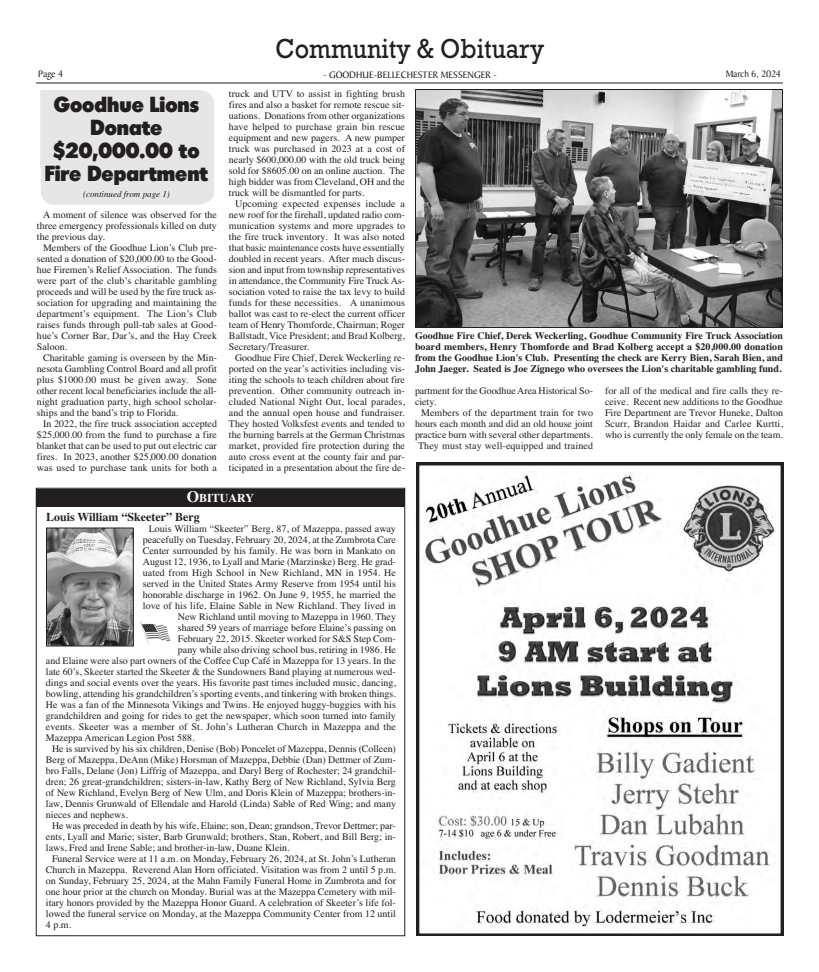
<style>
.page{position:relative;width:819px;height:972px;background:#fff}
.page>*{position:absolute;margin:0;border:0;box-sizing:border-box;transform-origin:0 0}
.t1{font:28px "Rockwell";color:#231f20;scale:.9 1}
.t2{font:21px/23px "Admisi Display S Si";color:#231f20;text-align:center}
.t3{font:700 12px "Times";color:#231f20}
.t4{font:700 12px "Times";color:#fff}
.t5{font:10px/11px "Times";color:#231f20;text-align:justify}
.t6{font:700 10px/11px "Times";color:#231f20;text-align:justify}
.t7{font:10px "Baker Signet";color:#231f20}
.t8{font:italic 9px "Times";color:#231f20}
.s1{font-size:16px}
</style>
<div class="page">
<hr style="left:36px;top:83px;width:747px;height:1px;background:#231f20">
<svg style="left:416px;top:462px;width:368px;height:474px"></svg>
<div style="left:41px;top:90px;width:173px;height:114px;background:#e6e6e6"></div>
<img style="left:48px;top:530px;width:84px;height:114px">
<div style="left:46px;top:528px;width:88px;height:118px;border:1px solid #231f20"></div>
<svg style="left:140px;top:622px;width:31px;height:23px"></svg>
<div style="left:36px;top:489px;width:369px;height:18px;background:#231f20"></div>
<img style="left:417px;top:91px;width:364px;height:235px">
<div style="left:415px;top:89px;width:368px;height:239px;border:1px solid #231f20"></div>
<h1 class="t1" style="left:276px;top:32px;width:300px">Community &amp; Obituary</h1>
<p class="t7" style="left:38px;top:70px;width:27px">Page 4</p>
<p class="t7" style="left:323px;top:71px;width:175px">- GOODHUE-BELLECHESTER MESSENGER -</p>
<p class="t7" style="left:726px;top:70px;width:57px">March 6, 2024</p>
<h2 class="t2" style="left:45px;top:94px;width:165px">Goodhue Lions<br>Donate $20,000.00 to<br>Fire Department</h2>
<p class="t8" style="left:83px;top:188px;width:88px">(continued from page 1)</p>
<p class="t5" style="left:37px;top:209px;width:181px;text-indent:6px">A moment of silence was observed for the three emergency professionals killed on duty the previous day.</p>
<p class="t5" style="left:37px;top:242px;width:182px;text-indent:6px">Members of the Goodhue Lion’s Club pre&shy;sented a donation of $20,000.00 to the Good&shy;hue Firemen’s Relief Association. The funds were part of the club’s charitable gambling proceeds and will be used by the fire truck as&shy;sociation for upgrading and maintaining the department’s equipment. The Lion’s Club raises funds through pull-tab sales at Good&shy;hue’s Corner Bar, Dar’s, and the Hay Creek Saloon.</p>
<p class="t5" style="left:37px;top:352px;width:182px;text-indent:6px">Charitable gaming is overseen by the Min&shy;nesota Gambling Control Board and all profit plus $1000.00 must be given away. Sone other recent local beneficiaries include the all&shy;night graduation party, high school scholar&shy;ships and the band’s trip to Florida.</p>
<p class="t5" style="left:37px;top:418px;width:182px;text-indent:6px">In 2022, the fire truck association accepted $25,000.00 from the fund to purchase a fire blanket that can be used to put out electric car fires. In 2023, another $25,000.00 donation was used to purchase tank units for both a</p>
<p class="t5" style="left:229px;top:88px;width:178px">truck and UTV to assist in fighting brush fires and also a basket for remote rescue sit&shy;uations. Donations from other organizations have helped to purchase grain bin rescue equipment and new pagers. A new pumper truck was purchased in 2023 at a cost of nearly $600,000.00 with the old truck being sold for $8605.00 on an online auction. The high bidder was from Cleveland, OH and the truck will be dismantled for parts.</p>
<p class="t5" style="left:229px;top:198px;width:178px;text-indent:6px">Upcoming expected expenses include a new roof for the firehall, updated radio com&shy;munication systems and more upgrades to the fire truck inventory. It was also noted that basic maintenance costs have essentially doubled in recent years. After much discus&shy;sion and input from township representatives in attendance, the Community Fire Truck As&shy;sociation voted to raise the tax levy to build funds for these necessities. A unanimous ballot was cast to re-elect the current officer team of Henry Thomforde, Chairman; Roger Ballstadt, Vice President; and Brad Kolberg, Secretary/Treasurer.</p>
<p class="t5" style="left:229px;top:352px;width:178px;text-indent:6px">Goodhue Fire Chief, Derek Weckerling re&shy;ported on the year’s activities including vis&shy;iting the schools to teach children about fire prevention. Other community outreach in&shy;cluded National Night Out, local parades, and the annual open house and fundraiser.<br>They hosted Volksfest events and tended to the burning barrels at the German Christmas market, provided fire protection during the auto cross event at the county fair and par&shy;ticipated in a presentation about the fire de-</p>
<p class="t4" style="left:187px;top:490px;width:69px"><span class="s1">O</span>BITUARY</p>
<p class="t3" style="left:46px;top:509px;width:155px">Louis William “Skeeter” Berg</p>
<p class="t5" style="left:149px;top:523px;width:249px">Louis William “Skeeter” Berg, 87, of Mazeppa, passed away</p>
<p class="t5" style="left:143px;top:534px;width:255px">peacefully on Tuesday, February 20, 2024, at the Zumbrota Care</p>
<p class="t5" style="left:143px;top:545px;width:254px">Center surrounded by his family. He was born in Mankato on</p>
<p class="t5" style="left:143px;top:556px;width:255px">August 12, 1936, to Lyall and Marie (Marzinske) Berg. He grad-</p>
<p class="t5" style="left:143px;top:567px;width:255px">uated from High School in New Richland, MN in 1954. He</p>
<p class="t5" style="left:143px;top:578px;width:255px">served in the United States Army Reserve from 1954 until his</p>
<p class="t5" style="left:143px;top:589px;width:255px">honorable discharge in 1962. On June 9, 1955, he married the</p>
<p class="t5" style="left:143px;top:600px;width:255px">love of his life, Elaine Sable in New Richland. They lived in</p>
<p class="t5" style="left:178px;top:611px;width:220px">New Richland until moving to Mazeppa in 1960. They</p>
<p class="t5" style="left:178px;top:622px;width:220px">shared 59 years of marriage before Elaine’s passing on</p>
<p class="t5" style="left:178px;top:633px;width:219px">February 22, 2015. Skeeter worked for S&amp;S Step Com-</p>
<p class="t5" style="left:178px;top:644px;width:220px">pany while also driving school bus, retiring in 1986. He</p>
<p class="t5" style="left:46px;top:655px;width:352px">and Elaine were also part owners of the Coffee Cup Café in Mazeppa for 13 years. In the</p>
<p class="t5" style="left:46px;top:666px;width:351px">late 60’s, Skeeter started the Skeeter &amp; the Sundowners Band playing at numerous wed-</p>
<p class="t5" style="left:46px;top:677px;width:352px">dings and social events over the years. His favorite past times included music, dancing,</p>
<p class="t5" style="left:46px;top:688px;width:351px">bowling, attending his grandchildren’s sporting events, and tinkering with broken things.</p>
<p class="t5" style="left:46px;top:699px;width:351px">He was a fan of the Minnesota Vikings and Twins. He enjoyed huggy-buggies with his</p>
<p class="t5" style="left:46px;top:710px;width:351px">grandchildren and going for rides to get the newspaper, which soon turned into family</p>
<p class="t5" style="left:46px;top:721px;width:351px">events. Skeeter was a member of St. John’s Lutheran Church in Mazeppa and the</p>
<p class="t5" style="left:46px;top:732px;width:150px">Mazeppa American Legion Post 588.</p>
<p class="t5" style="left:52px;top:743px;width:345px">He is survived by his six children, Denise (Bob) Poncelet of Mazeppa, Dennis (Colleen)</p>
<p class="t5" style="left:46px;top:754px;width:352px">Berg of Mazeppa, DeAnn (Mike) Horsman of Mazeppa, Debbie (Dan) Dettmer of Zum-</p>
<p class="t5" style="left:46px;top:765px;width:352px">bro Falls, Delane (Jon) Liffrig of Mazeppa, and Daryl Berg of Rochester; 24 grandchil-</p>
<p class="t5" style="left:46px;top:776px;width:352px">dren; 26 great-grandchildren; sisters-in-law, Kathy Berg of New Richland, Sylvia Berg</p>
<p class="t5" style="left:46px;top:787px;width:351px">of New Richland, Evelyn Berg of New Ulm, and Doris Klein of Mazeppa; brothers-in-</p>
<p class="t5" style="left:46px;top:798px;width:352px">law, Dennis Grunwald of Ellendale and Harold (Linda) Sable of Red Wing; and many</p>
<p class="t5" style="left:46px;top:809px;width:83px">nieces and nephews.</p>
<p class="t5" style="left:52px;top:820px;width:345px">He was preceded in death by his wife, Elaine; son, Dean; grandson, Trevor Dettmer; par-</p>
<p class="t5" style="left:46px;top:831px;width:351px">ents, Lyall and Marie; sister, Barb Grunwald; brothers, Stan, Robert, and Bill Berg; in-</p>
<p class="t5" style="left:46px;top:842px;width:245px">laws, Fred and Irene Sable; and brother-in-law, Duane Klein.</p>
<p class="t5" style="left:52px;top:853px;width:345px">Funeral Service were at 11 a.m. on Monday, February 26, 2024, at St. John’s Lutheran</p>
<p class="t5" style="left:46px;top:864px;width:351px">Church in Mazeppa. Reverend Alan Horn officiated. Visitation was from 2 until 5 p.m.</p>
<p class="t5" style="left:46px;top:875px;width:352px">on Sunday, February 25, 2024, at the Mahn Family Funeral Home in Zumbrota and for</p>
<p class="t5" style="left:46px;top:886px;width:351px">one hour prior at the church on Monday. Burial was at the Mazeppa Cemetery with mil-</p>
<p class="t5" style="left:46px;top:897px;width:352px">itary honors provided by the Mazeppa Honor Guard. A celebration of Skeeter’s life fol-</p>
<p class="t5" style="left:46px;top:908px;width:352px">lowed the funeral service on Monday, at the Mazeppa Community Center from 12 until</p>
<p class="t5" style="left:46px;top:919px;width:27px">4 p.m.</p>
<p class="t6" style="left:415px;top:330px;width:369px">Goodhue Fire Chief, Derek Weckerling, Goodhue Community Fire Truck Association board members, Henry Thomforde and Brad Kolberg accept a $20,000.00 donation from the Goodhue Lion's Club. Presenting the check are Kerry Bien, Sarah Bien, and John Jaeger. Seated is Joe Zignego who oversees the Lion's charitable gambling fund.</p>
<p class="t5" style="left:415px;top:385px;width:180px">partment for the Goodhue Area Historical So&shy;ciety.</p>
<p class="t5" style="left:415px;top:407px;width:180px;text-align:right">Members of the department train for two hours each month and did an old house joint practice burn with several other departments.<br>They must stay well-equipped and trained</p>
<p class="t5" style="left:605px;top:385px;width:179px">for all of the medical and fire calls they re&shy;ceive. Recent new additions to the Goodhue Fire Department are Trevor Huneke, Dalton Scurr, Brandon Haidar and Carlee Kurtti, who is currently the only female on the team.</p>
</div>
